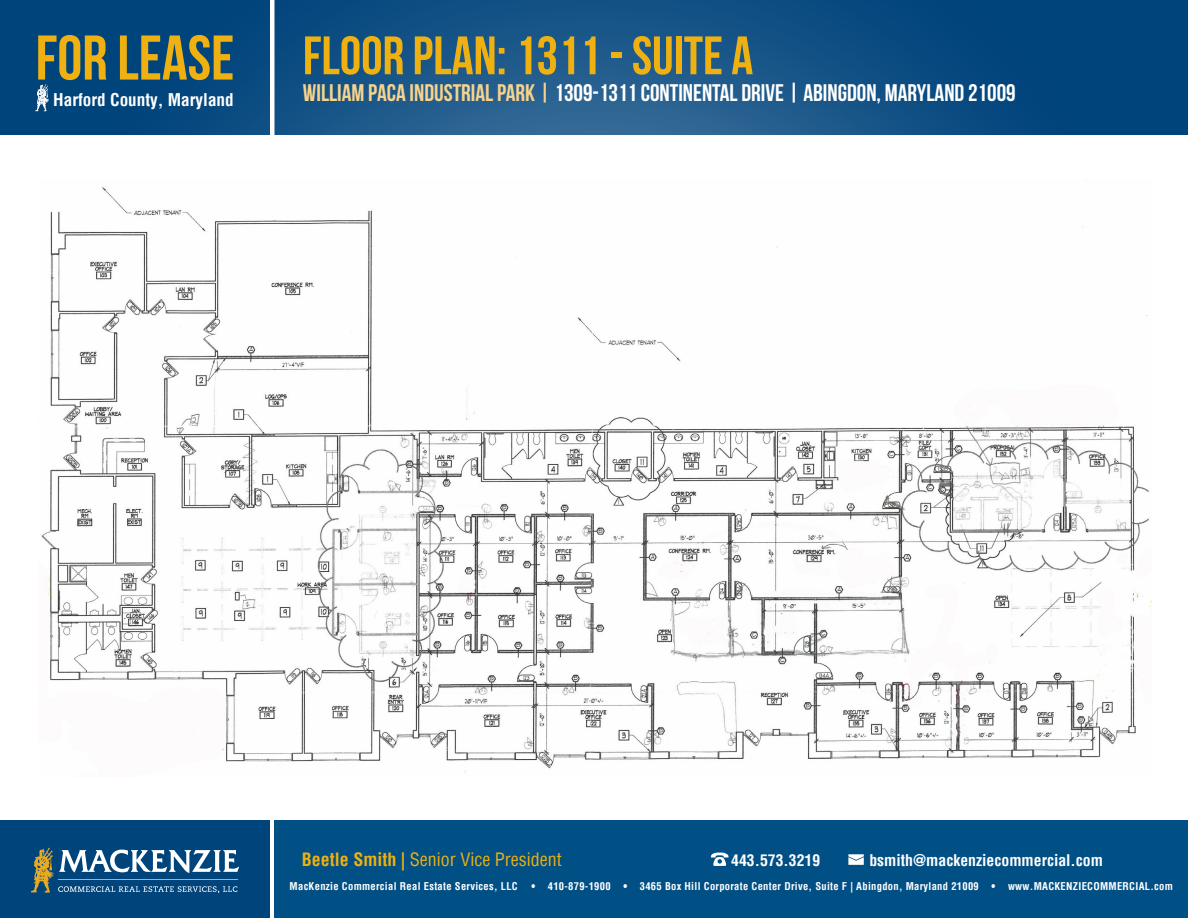
<style>
.page{position:relative;width:1188px;height:918px;background:#fff}
.page>*{position:absolute;margin:0;border:0;box-sizing:border-box;transform-origin:0 0}
.t1{font:700 63px "Bebas Neue";color:#eeb111}
.t2{font:700 54px "Bebas Neue";color:#eeb111}
.t3{font:700 24px "Bebas Neue";color:#fff}
.t4{font:condensed 18px "Helvetica";color:#eeb111}
.t5{font:700 condensed 17.25px "Helvetica";color:#fff}
.t6{font:700 condensed 15.75px "Helvetica";color:#fff}
.t7{font:700 condensed 10.5px "Helvetica";letter-spacing:.03em;color:#fff;scale:.85 1}
.t8{font:700 condensed 10.5px "Helvetica";letter-spacing:.03em;color:#fff}
.s1{color:#f7d38b}
.s2{font-weight:700}
</style>
<div class="page">
<svg style="left:0;top:0;width:1188px;height:135px;background:#0e4e83"></svg>
<div style="left:275px;top:821px;width:913px;height:97px;background:#004f85"></div>
<div style="left:0;top:821px;width:270px;height:97px;background:#00447c"></div>
<hr style="left:270px;top:0;width:4px;height:159px;background:#fff">
<img style="left:35px;top:84px;width:15px;height:28px">
<img style="left:41px;top:179px;width:1110px;height:593px">
<svg style="left:711px;top:853px;width:18px;height:13px"></svg>
<svg style="left:848px;top:854px;width:16px;height:11px"></svg>
<svg style="left:31px;top:848px;width:208px;height:44px"></svg>
<h1 class="t1" style="left:36px;top:23px;width:200px">FOR LEASE</h1>
<h3 class="t5" style="left:53px;top:89px;width:182px">Harford County, Maryland</h3>
<h2 class="t2" style="left:303px;top:26px;width:452px">FLOOR PLAN: 1311 - SUITE A</h2>
<h3 class="t3" style="left:303px;top:80px;width:714px"><span class="s1">WILLIAM PACA INDUSTRIAL PARK |</span> 1309-1311 CONTINENTAL DRIVE | ABINGDON, MARYLAND 21009</h3>
<h3 class="t4" style="left:302px;top:848px;width:261px"><span class="s2">Beetle Smith |</span> Senior Vice President</h3>
<h3 class="t6" style="left:731px;top:849px;width:91px">443.573.3219</h3>
<h3 class="t6" style="left:869px;top:849px;width:235px">bsmith@mackenziecommercial.com</h3>
<p class="t8" style="left:290px;top:879px;width:230px">MacKenzie Commercial Real Estate Services, LLC</p>
<p class="t7" style="left:531px;top:879px;width:756px">• 410-879-1900 • 3465 Box Hill Corporate Center Drive, Suite F | Abingdon, Maryland 21009 • www.MACKENZIECOMMERCIAL.com</p>
</div>
